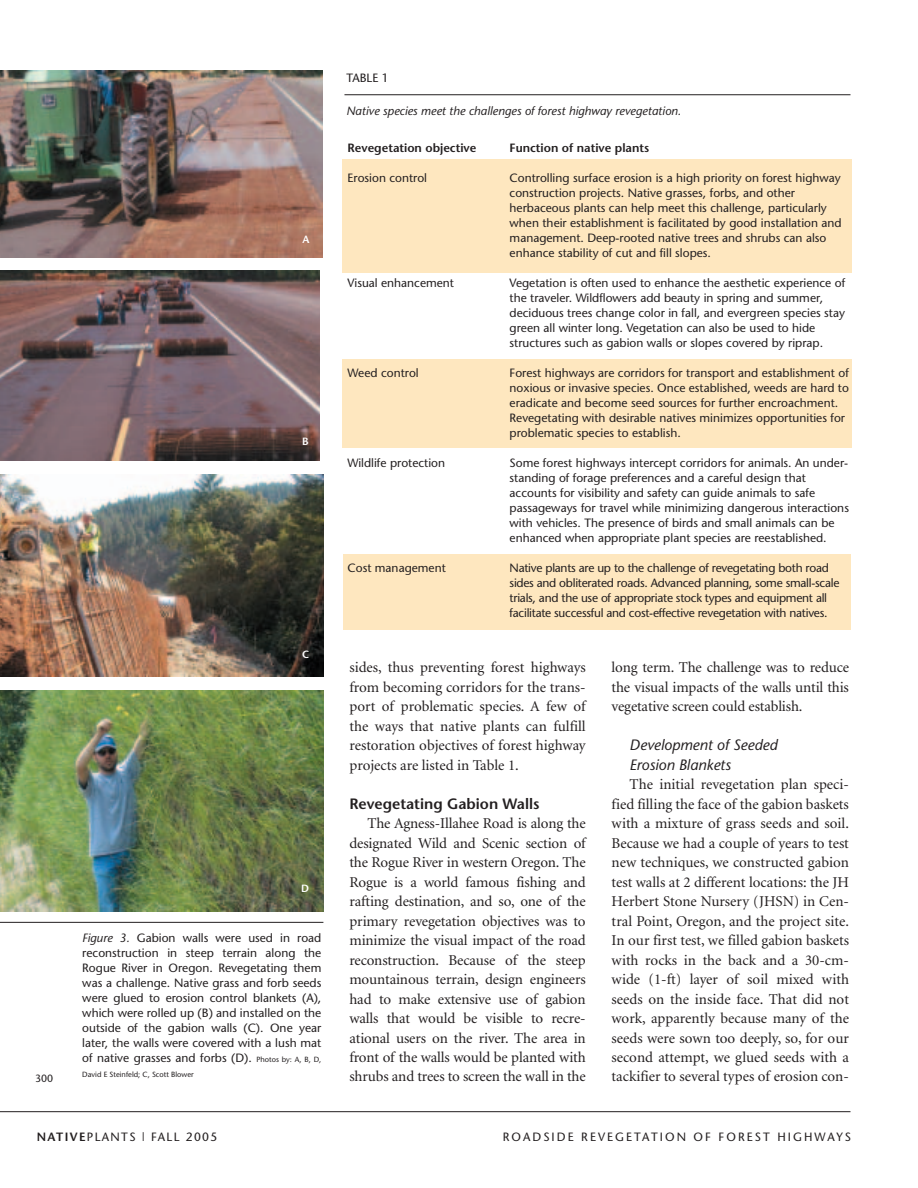
<style>
.page{position:relative;width:918px;height:1188px;background:#fff}
.page>*{position:absolute;margin:0;border:0;box-sizing:border-box;transform-origin:0 0}
.t1{font:15px/19.5px "Minion";letter-spacing:-.01em;color:#231f20;text-align:justify}
.t2{font:italic 15px/19.5px "Stone Sans";color:#231f20}
.t3{font:600 15px "Stone Sans";color:#231f20}
.t4{font:12px/15px "Stone Sans";color:#231f20}
.t5{font:12px/15px "Stone Sans";letter-spacing:-.025em;color:#231f20}
.t6{font:italic 12px "Stone Sans";color:#231f20}
.t7{font:600 12px "Stone Sans";color:#231f20}
.t8{font:12px "Stone Sans";letter-spacing:.17em;color:#231f20}
.t9{font:12px "Stone Sans";letter-spacing:.115em;color:#231f20}
.t10{font:600 10.5px "Stone Sans";color:#fff}
.t11{font:10.5px "Stone Sans";color:#231f20}
.t12{font:7.5px "Stone Sans";color:#231f20}
.s1{font-style:italic}
.s2{font-size:7.5px}
.s3{font-weight:600}
</style>
<div class="page">
<img style="left:0;top:71px;width:322px;height:187px">
<img style="left:0;top:271px;width:320px;height:190px">
<img style="left:0;top:475px;width:323px;height:201px">
<img style="left:0;top:690px;width:323px;height:222px">
<hr style="left:0;top:922px;width:323px;height:1px;background:#231f20">
<hr style="left:0;top:1111px;width:850px;height:1px;background:#231f20">
<div style="left:343px;top:554px;width:507px;height:76px;background:#fee7bf"></div>
<div style="left:342px;top:359px;width:510px;height:89px;background:#fee7bf"></div>
<div style="left:343px;top:159px;width:509px;height:114px;background:#fee7bf"></div>
<hr style="left:344px;top:94px;width:506px;height:1px;background:#231f20">
<p class="t11" style="left:35px;top:1074px;width:20px">300</p>
<p class="t10" style="left:303px;top:235px;width:9px">A</p>
<p class="t10" style="left:302px;top:437px;width:8px">B</p>
<p class="t10" style="left:302px;top:651px;width:9px">C</p>
<p class="t10" style="left:301px;top:884px;width:9px">D</p>
<p class="t4" style="left:82px;top:932px;width:241px;text-align:justify"><span class="s1">Figure 3.</span> Gabion walls were used in road reconstruction in steep terrain along the Rogue River in Oregon. Revegetating them was a challenge. Native grass and forb seeds were glued to erosion control blankets (A), which were rolled up (B) and installed on the outside of the gabion walls (C). One year later, the walls were covered with a lush mat of native grasses and forbs (D). <span class="s2">Photos by: A, B, D,</span></p>
<p class="t12" style="left:82px;top:1072px;width:113px">David E Steinfeld; C, Scott Blower</p>
<p class="t4" style="left:346px;top:71px;width:44px">TABLE 1</p>
<p class="t6" style="left:346px;top:106px;width:336px">Native species meet the challenges of forest highway revegetation.</p>
<p class="t7" style="left:348px;top:143px;width:130px">Revegetation objective</p>
<p class="t7" style="left:510px;top:143px;width:141px">Function of native plants</p>
<p class="t4" style="left:348px;top:172px;width:81px">Erosion control</p>
<p class="t4" style="left:510px;top:172px;width:334px">Controlling surface erosion is a high priority on forest highway construction projects. Native grasses, forbs, and other herbaceous plants can help meet this challenge, particularly when their establishment is facilitated by good installation and management. Deep-rooted native trees and shrubs can also enhance stability of cut and fill slopes.</p>
<p class="t4" style="left:348px;top:277px;width:108px">Visual enhancement</p>
<p class="t4" style="left:510px;top:277px;width:337px">Vegetation is often used to enhance the aesthetic experience of the traveler. Wildflowers add beauty in spring and summer, deciduous trees change color in fall, and evergreen species stay green all winter long. Vegetation can also be used to hide structures such as gabion walls or slopes covered by riprap.</p>
<p class="t4" style="left:348px;top:367px;width:73px">Weed control</p>
<p class="t4" style="left:510px;top:367px;width:341px">Forest highways are corridors for transport and establishment of noxious or invasive species. Once established, weeds are hard to eradicate and become seed sources for further encroachment.<br>Revegetating with desirable natives minimizes opportunities for problematic species to establish.</p>
<p class="t4" style="left:348px;top:457px;width:99px">Wildlife protection</p>
<p class="t4" style="left:510px;top:457px;width:341px">Some forest highways intercept corridors for animals. An under&shy;standing of forage preferences and a careful design that accounts for visibility and safety can guide animals to safe passageways for travel while minimizing dangerous interactions with vehicles. The presence of birds and small animals can be enhanced when appropriate plant species are reestablished.</p>
<p class="t4" style="left:348px;top:562px;width:100px">Cost management</p>
<p class="t5" style="left:510px;top:562px;width:331px">Native plants are up to the challenge of revegetating both road sides and obliterated roads. Advanced planning, some small-scale trials, and the use of appropriate stock types and equipment all facilitate successful and cost-effective revegetation with natives.</p>
<p class="t1" style="left:349px;top:659px;width:238px">sides, thus preventing forest highways from becoming corridors for the trans&shy;port of problematic species. A few of the ways that native plants can fulfill restoration objectives of forest highway projects are listed in Table 1.</p>
<p class="t3" style="left:349px;top:797px;width:192px">Revegetating Gabion Walls</p>
<p class="t1" style="left:349px;top:815px;width:238px;text-indent:18px">The Agness-Illahee Road is along the designated Wild and Scenic section of the Rogue River in western Oregon. The Rogue is a world famous fishing and rafting destination, and so, one of the primary revegetation objectives was to minimize the visual impact of the road reconstruction. Because of the steep mountainous terrain, design engineers had to make extensive use of gabion walls that would be visible to recre&shy;ational users on the river. The area in front of the walls would be planted with shrubs and trees to screen the wall in the</p>
<p class="t1" style="left:612px;top:659px;width:239px">long term. The challenge was to reduce the visual impacts of the walls until this vegetative screen could establish.</p>
<p class="t2" style="left:630px;top:737px;width:149px">Development of Seeded<br>Erosion Blankets</p>
<p class="t1" style="left:612px;top:776px;width:239px;text-indent:18px">The initial revegetation plan speci&shy;fied filling the face of the gabion baskets with a mixture of grass seeds and soil.<br>Because we had a couple of years to test new techniques, we constructed gabion test walls at 2 different locations: the JH Herbert Stone Nursery (JHSN) in Cen&shy;tral Point, Oregon, and the project site.<br>In our first test, we filled gabion baskets with rocks in the back and a 30-cm&shy;wide (1-ft) layer of soil mixed with seeds on the inside face. That did not work, apparently because many of the seeds were sown too deeply, so, for our second attempt, we glued seeds with a tackifier to several types of erosion con-</p>
<p class="t9" style="left:37px;top:1132px;width:182px"><span class="s3">NATIVE</span>PLANTS | FALL 2005</p>
<p class="t8" style="left:503px;top:1132px;width:350px">ROADSIDE REVEGETATION OF FOREST HIGHWAYS</p>
</div>
